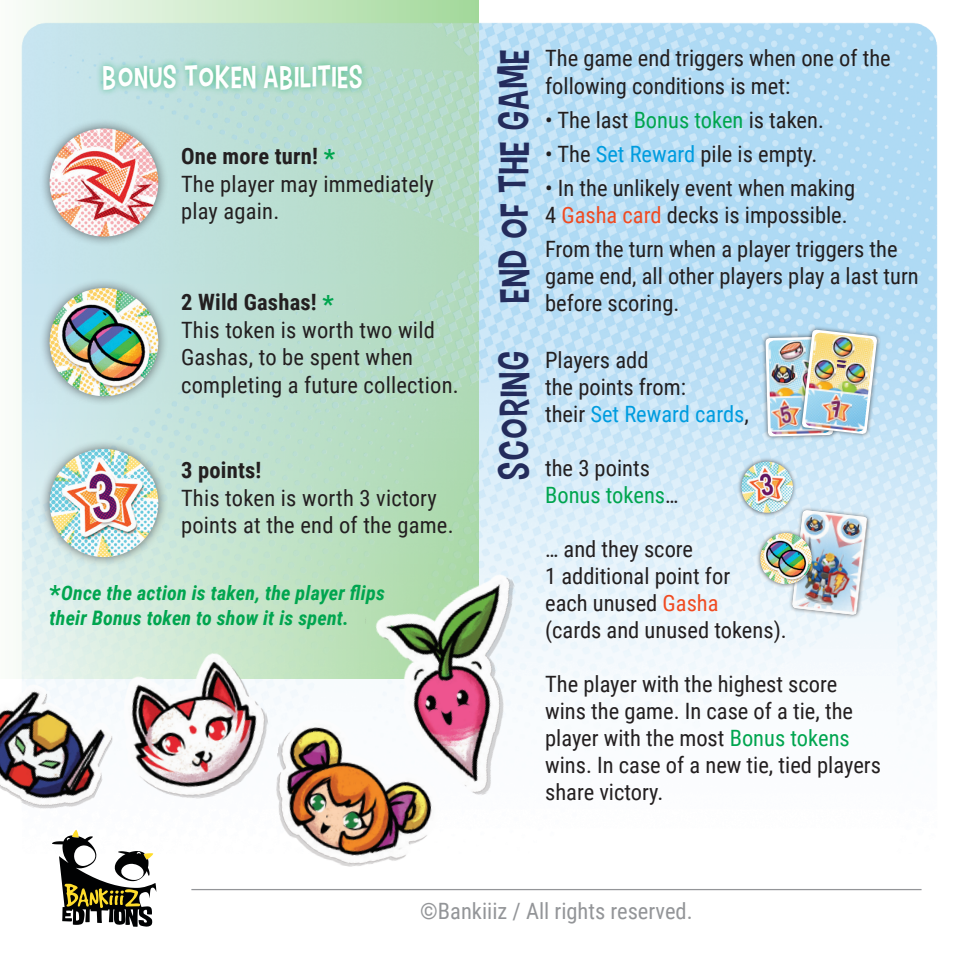
<style>
.page{position:relative;width:957px;height:957px;background:#fff}
.page>*{position:absolute;margin:0;border:0;box-sizing:border-box;transform-origin:0 0}
.t1{font:40px "Carton Six";letter-spacing:.03em;color:#242c5c}
.t2{font:30px "Carton Six";letter-spacing:.03em;color:#fff}
.t3{font:22.5px/27px "Roboto Condensed";color:#231f20}
.t4{font:22.5px "Roboto Condensed";color:#939598}
.t5{font:700 22.5px "Roboto Condensed";letter-spacing:.01em;color:#231f20}
.t6{font:italic 700 20px/25px "Roboto Condensed";letter-spacing:.01em;color:#00a54f}
.s1{font-weight:700}
.s2{font-weight:700;font-size:25px;color:#00a54f}
.s3{font-style:normal;font-size:25px}
.s4{color:#00a54f}
.s5{color:#009cdf}
.s6{color:#f04b22}
</style>
<div class="page">
<img style="left:191px;top:0;width:747px;height:891px">
<img style="left:21px;top:0;width:457px;height:679px">
<svg style="left:52px;top:830px;width:105px;height:97px"></svg>
<div style="left:39px;top:438px;width:129px;height:129px;background:#231f20;opacity:.6"></div>
<img style="left:50px;top:449px;width:108px;height:108px;border-radius:54px">
<div style="left:39px;top:118px;width:129px;height:129px;background:#231f20;opacity:.6"></div>
<img style="left:50px;top:128px;width:108px;height:109px;border-radius:54px">
<div style="left:39px;top:278px;width:129px;height:128px;background:#231f20;opacity:.6"></div>
<img style="left:50px;top:288px;width:108px;height:108px;border-radius:54px">
<div style="left:737px;top:457px;width:59px;height:59px;background:#231f20;opacity:.6"></div>
<img style="left:741px;top:461px;width:52px;height:52px;border-radius:26px">
<div style="left:788px;top:506px;width:83px;height:113px;background:#231f20;opacity:.6"></div>
<img style="left:792px;top:510px;width:76px;height:105px">
<div style="left:761px;top:332px;width:76px;height:108px;background:#231f20;opacity:.6"></div>
<div style="left:798px;top:326px;width:83px;height:112px;background:#231f20;opacity:.6"></div>
<img style="left:765px;top:329px;width:113px;height:107px">
<div style="left:756px;top:528px;width:59px;height:60px;background:#231f20;opacity:.6"></div>
<img style="left:760px;top:533px;width:51px;height:51px;border-radius:26px">
<div style="left:95px;top:57px;width:274px;height:40px;background:#00a54f;opacity:.6"></div>
<hr style="left:191px;top:889px;width:730px;height:1px;background:#939598">
<img style="left:363px;top:558px;width:222px;height:253px">
<img style="left:0;top:679px;width:113px;height:130px">
<img style="left:113px;top:646px;width:166px;height:163px">
<img style="left:261px;top:713px;width:188px;height:166px">
<h2 class="t2" style="left:103px;top:59px;width:261px">BONUS TOKEN ABILITIES</h2>
<p class="t3" style="left:181px;top:142px;width:254px"><span class="s1">One more turn!</span> <span class="s2">*<br></span>The player may immediately play again.</p>
<p class="t3" style="left:181px;top:288px;width:279px"><span class="s1">2 Wild Gashas!</span> <span class="s2">*<br></span>This token is worth two wild<br>Gashas, to be spent when completing a future collection.</p>
<p class="t5" style="left:181px;top:455px;width:82px">3 points!</p>
<p class="t3" style="left:181px;top:483px;width:274px">This token is worth 3 victory points at the end of the game.</p>
<p class="t6" style="left:50px;top:580px;width:337px"><span class="s3">*</span>Once the action is taken, the player flips their Bonus token to show it is spent.</p>
<h1 class="t1" style="left:490px;top:303px;width:254px;rotate:-90deg">END OF THE GAME</h1>
<p class="t3" style="left:545px;top:44px;width:347px">The game end triggers when one of the following conditions is met:</p>
<p class="t3" style="left:545px;top:105px;width:280px">• The last <span class="s4">Bonus token</span> is taken.</p>
<p class="t3" style="left:545px;top:139px;width:274px">• The <span class="s5">Set Reward</span> pile is empty.</p>
<p class="t3" style="left:545px;top:173px;width:311px">• In the unlikely event when making<br>4 <span class="s6">Gasha card</span> decks is impossible.</p>
<p class="t3" style="left:545px;top:234px;width:375px">From the turn when a player triggers the game end, all other players play a last turn before scoring.</p>
<h1 class="t1" style="left:490px;top:480px;width:130px;rotate:-90deg">SCORING</h1>
<p class="t3" style="left:545px;top:345px;width:205px">Players add<br>the points from:<br>their <span class="s5">Set Reward cards</span>,</p>
<p class="t3" style="left:545px;top:453px;width:135px">the 3 points<br><span class="s4">Bonus tokens</span>…</p>
<p class="t3" style="left:545px;top:534px;width:243px">… and they score<br>1 additional point for<br>each unused <span class="s6">Gasha<br></span>(cards and unused tokens).</p>
<p class="t3" style="left:545px;top:669px;width:337px">The player with the highest score wins the game. In case of a tie, the player with the most <span class="s4">Bonus tokens </span>wins. In case of a new tie, tied players share victory.</p>
<p class="t4" style="left:420px;top:895px;width:274px">©Bankiiiz / All rights reserved.</p>
</div>
